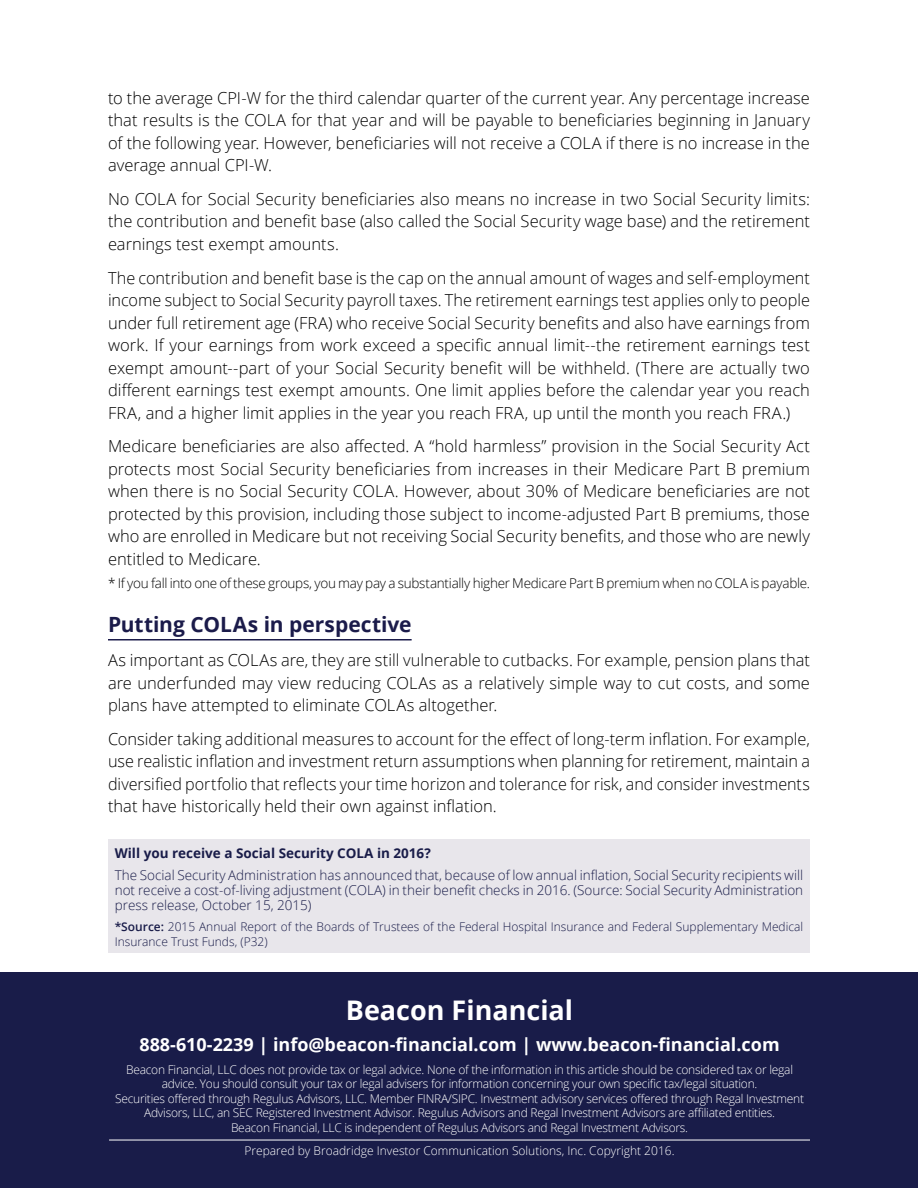
<style>
.page{position:relative;width:918px;height:1188px;background:#fff}
.page>*{position:absolute;margin:0;border:0;box-sizing:border-box;transform-origin:0 0}
.t1{font:700 27px "Open Sans";color:#fff}
.t2{font:700 21px "Open Sans";color:#1b1b4a}
.t3{font:700 18px "Open Sans";color:#fff}
.t4{font:300 16.5px/22.5px "Open Sans";color:#000;text-align:justify}
.t5{font:300 13.5px/15px "Open Sans";color:#191c49;text-align:justify}
.t6{font:300 13.5px "Open Sans";letter-spacing:-.02em;color:#000}
.t7{font:700 13.5px "Open Sans";color:#191c49}
.t8{font:300 12px/14.4px "Open Sans";letter-spacing:-.02em;color:#fff;text-align:center}
.t9{font:300 12px/15px "Open Sans";color:#191c49}
.t10{font:300 12px "Open Sans";color:#fff}
.s1{font-weight:600}
</style>
<div class="page">
<div style="left:0;top:972px;width:918px;height:216px;background:#191c49"></div>
<hr style="left:109px;top:1140px;width:701px;height:1px;background:#fff">
<div style="left:108px;top:839px;width:702px;height:113px;background:#e8e6eb"></div>
<hr style="left:108px;top:639px;width:304px;height:1px;background:#1b1b4a">
<p class="t4" style="left:108px;top:86px;width:704px">to the average CPI-W for the third calendar quarter of the current year. Any percentage increase that results is the COLA for that year and will be payable to beneficiaries beginning in January of the following year. However, beneficiaries will not receive a COLA if there is no increase in the average annual CPI-W.</p>
<p class="t4" style="left:108px;top:187px;width:704px">No COLA for Social Security beneficiaries also means no increase in two Social Security limits: the contribution and benefit base (also called the Social Security wage base) and the retirement earnings test exempt amounts.</p>
<p class="t4" style="left:108px;top:266px;width:704px">The contribution and benefit base is the cap on the annual amount of wages and self-employment income subject to Social Security payroll taxes. The retirement earnings test applies only to people under full retirement age (FRA) who receive Social Security benefits and also have earnings from work. If your earnings from work exceed a specific annual limit--the retirement earnings test exempt amount--part of your Social Security benefit will be withheld. (There are actually two different earnings test exempt amounts. One limit applies before the calendar year you reach FRA, and a higher limit applies in the year you reach FRA, up until the month you reach FRA.)</p>
<p class="t4" style="left:108px;top:435px;width:704px">Medicare beneficiaries are also affected. A “hold harmless” provision in the Social Security Act protects most Social Security beneficiaries from increases in their Medicare Part B premium when there is no Social Security COLA. However, about 30% of Medicare beneficiaries are not protected by this provision, including those subject to income-adjusted Part B premiums, those who are enrolled in Medicare but not receiving Social Security benefits, and those who are newly entitled to Medicare.</p>
<p class="t6" style="left:108px;top:574px;width:704px">* If you fall into one of these groups, you may pay a substantially higher Medicare Part B premium when no COLA is payable.</p>
<p class="t2" style="left:108px;top:610px;width:305px">Putting COLAs in perspective</p>
<p class="t4" style="left:108px;top:648px;width:704px">As important as COLAs are, they are still vulnerable to cutbacks. For example, pension plans that are underfunded may view reducing COLAs as a relatively simple way to cut costs, and some plans have attempted to eliminate COLAs altogether.</p>
<p class="t4" style="left:108px;top:727px;width:704px">Consider taking additional measures to account for the effect of long-term inflation. For example, use realistic inflation and investment return assumptions when planning for retirement, maintain a diversified portfolio that reflects your time horizon and tolerance for risk, and consider investments that have historically held their own against inflation.</p>
<p class="t7" style="left:115px;top:844px;width:318px">Will you receive a Social Security COLA in 2016?</p>
<p class="t5" style="left:115px;top:867px;width:690px">The Social Security Administration has announced that, because of low annual inflation, Social Security recipients will not receive a cost-of-living adjustment (COLA) in their benefit checks in 2016. (Source: Social Security Administration press release, October 15, 2015)</p>
<p class="t9" style="left:115px;top:919px;width:690px"><span class="s1">*Source:</span> 2015 Annual Report of the Boards of Trustees of the Federal Hospital Insurance and Federal Supplementary Medical<br>Insurance Trust Funds, (P32)</p>
<h1 class="t1" style="left:346px;top:991px;width:229px">Beacon Financial</h1>
<p class="t3" style="left:139px;top:1031px;width:642px">888-610-2239 | info@beacon-financial.com | www.beacon-financial.com</p>
<p class="t8" style="left:115px;top:1062px;width:691px">Beacon Financial, LLC does not provide tax or legal advice. None of the information in this article should be considered tax or legal advice. You should consult your tax or legal advisers for information concerning your own specific tax/legal situation.<br>Securities offered through Regulus Advisors, LLC. Member FINRA/SIPC. Investment advisory services offered through Regal Investment Advisors, LLC, an SEC Registered Investment Advisor. Regulus Advisors and Regal Investment Advisors are affiliated entities.<br>Beacon Financial, LLC is independent of Regulus Advisors and Regal Investment Advisors.</p>
<p class="t10" style="left:245px;top:1142px;width:432px">Prepared by Broadridge Investor Communication Solutions, Inc. Copyright 2016.</p>
</div>
